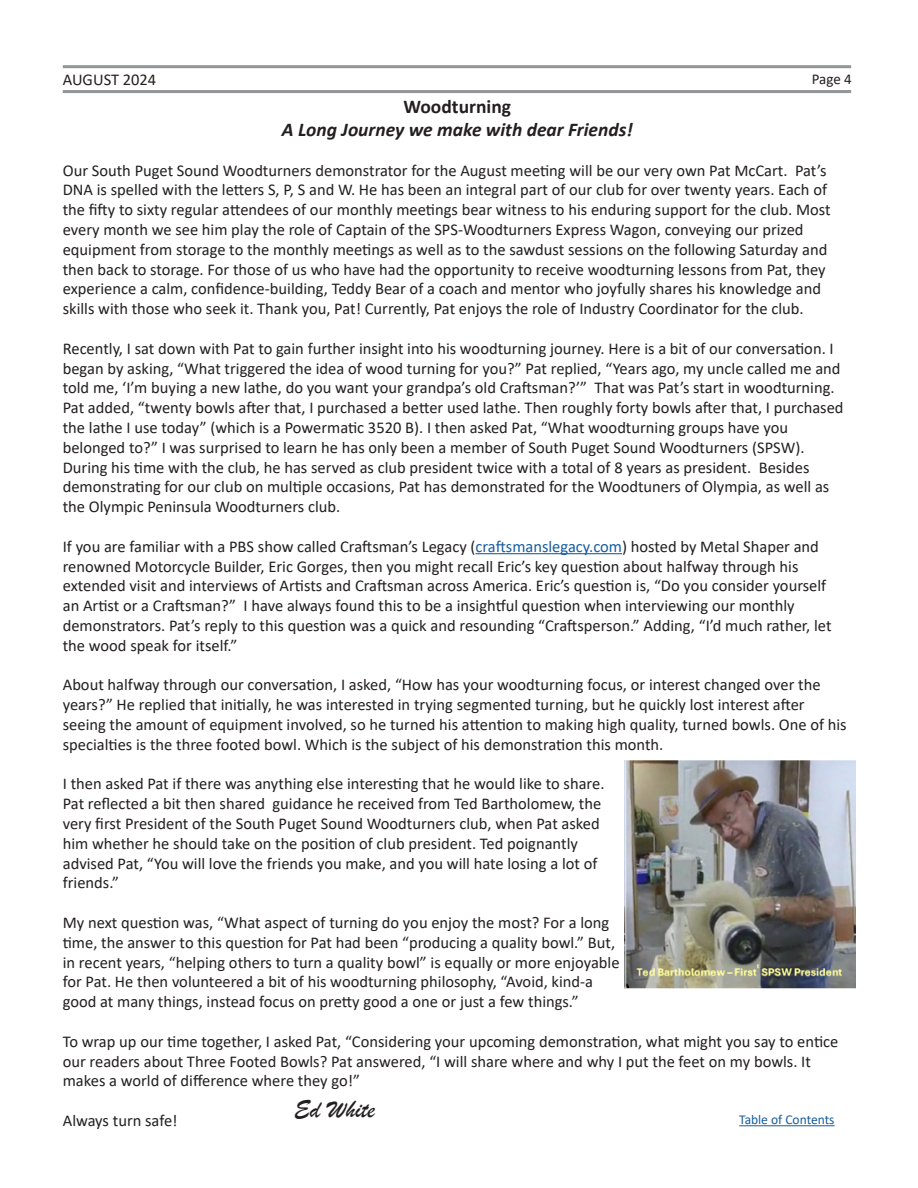
<style>
.page{position:relative;width:918px;height:1188px;background:#fff}
.page>*{position:absolute;margin:0;border:0;box-sizing:border-box;transform-origin:0 0}
.t1{font:25.5px "Brush Script";color:#231f20}
.t2{font:italic 700 19.5px "Calibri";color:#231f20}
.t3{font:700 19.5px "Calibri";color:#231f20}
.t4{font:16.5px/19.8px "Calibri";color:#231f20}
.t5{font:15px "Calibri";color:#231f20}
.t6{font:13.5px "Calibri";color:#175d9e}
.s1{color:#175d9e}
</style>
<div class="page">
<hr style="left:63px;top:65px;width:788px;height:3px;background:#939598">
<hr style="left:63px;top:90px;width:788px;height:3px;background:#939598">
<hr style="left:476px;top:553px;width:146px;height:1px;background:#175d9e">
<img style="left:625px;top:760px;width:230px;height:228px">
<hr style="left:739px;top:1125px;width:96px;height:1px;background:#175d9e">
<p class="t4" style="left:63px;top:69px;width:95px">AUGUST 2024</p>
<p class="t5" style="left:812px;top:69px;width:42px">Page 4</p>
<p class="t3" style="left:404px;top:92px;width:109px">Woodturning</p>
<p class="t2" style="left:282px;top:116px;width:352px">A Long Journey we make with dear Friends!</p>
<p class="t4" style="left:63px;top:160px;width:769px">Our South Puget Sound Woodturners demonstrator for the August meeting will be our very own Pat McCart. Pat’s DNA is spelled with the letters S, P, S and W. He has been an integral part of our club for over twenty years. Each of the fifty to sixty regular attendees of our monthly meetings bear witness to his enduring support for the club. Most every month we see him play the role of Captain of the SPS-Woodturners Express Wagon, conveying our prized equipment from storage to the monthly meetings as well as to the sawdust sessions on the following Saturday and then back to storage. For those of us who have had the opportunity to receive woodturning lessons from Pat, they experience a calm, confidence-building, Teddy Bear of a coach and mentor who joyfully shares his knowledge and skills with those who seek it. Thank you, Pat! Currently, Pat enjoys the role of Industry Coordinator for the club.</p>
<p class="t4" style="left:63px;top:338px;width:782px">Recently, I sat down with Pat to gain further insight into his woodturning journey. Here is a bit of our conversation. I began by asking, “What triggered the idea of wood turning for you?” Pat replied, “Years ago, my uncle called me and told me, ‘I’m buying a new lathe, do you want your grandpa’s old Craftsman?’” That was Pat’s start in woodturning.<br>Pat added, “twenty bowls after that, I purchased a better used lathe. Then roughly forty bowls after that, I purchased the lathe I use today” (which is a Powermatic 3520 B). I then asked Pat, “What woodturning groups have you belonged to?” I was surprised to learn he has only been a member of South Puget Sound Woodturners (SPSW).<br>During his time with the club, he has served as club president twice with a total of 8 years as president. Besides demonstrating for our club on multiple occasions, Pat has demonstrated for the Woodtuners of Olympia, as well as the Olympic Peninsula Woodturners club.</p>
<p class="t4" style="left:63px;top:536px;width:770px">If you are familiar with a PBS show called Craftsman’s Legacy (<span class="s1">craftsmanslegacy.com</span>) hosted by Metal Shaper and renowned Motorcycle Builder, Eric Gorges, then you might recall Eric’s key question about halfway through his extended visit and interviews of Artists and Craftsman across America. Eric’s question is, “Do you consider yourself an Artist or a Craftsman?” I have always found this to be a insightful question when interviewing our monthly demonstrators. Pat’s reply to this question was a quick and resounding “Craftsperson.” Adding, “I’d much rather, let the wood speak for itself.”</p>
<p class="t4" style="left:63px;top:675px;width:785px">About halfway through our conversation, I asked, “How has your woodturning focus, or interest changed over the years?” He replied that initially, he was interested in trying segmented turning, but he quickly lost interest after seeing the amount of equipment involved, so he turned his attention to making high quality, turned bowls. One of his specialties is the three footed bowl. Which is the subject of his demonstration this month.</p>
<p class="t4" style="left:63px;top:774px;width:543px">I then asked Pat if there was anything else interesting that he would like to share.<br>Pat reflected a bit then shared guidance he received from Ted Bartholomew, the very first President of the South Puget Sound Woodturners club, when Pat asked him whether he should take on the position of club president. Ted poignantly advised Pat, “You will love the friends you make, and you will hate losing a lot of friends.”</p>
<p class="t4" style="left:63px;top:912px;width:558px">My next question was, “What aspect of turning do you enjoy the most? For a long time, the answer to this question for Pat had been “producing a quality bowl.” But, in recent years, “helping others to turn a quality bowl” is equally or more enjoyable for Pat. He then volunteered a bit of his woodturning philosophy, “Avoid, kind-a good at many things, instead focus on pretty good a one or just a few things.”</p>
<p class="t4" style="left:63px;top:1031px;width:777px">To wrap up our time together, I asked Pat, “Considering your upcoming demonstration, what might you say to entice our readers about Three Footed Bowls? Pat answered, “I will share where and why I put the feet on my bowls. It makes a world of difference where they go!”</p>
<p class="t4" style="left:63px;top:1110px;width:116px">Always turn safe!</p>
<p class="t1" style="left:294px;top:1094px;width:82px">Ed White</p>
<p class="t6" style="left:739px;top:1110px;width:97px">Table of Contents</p>
</div>
